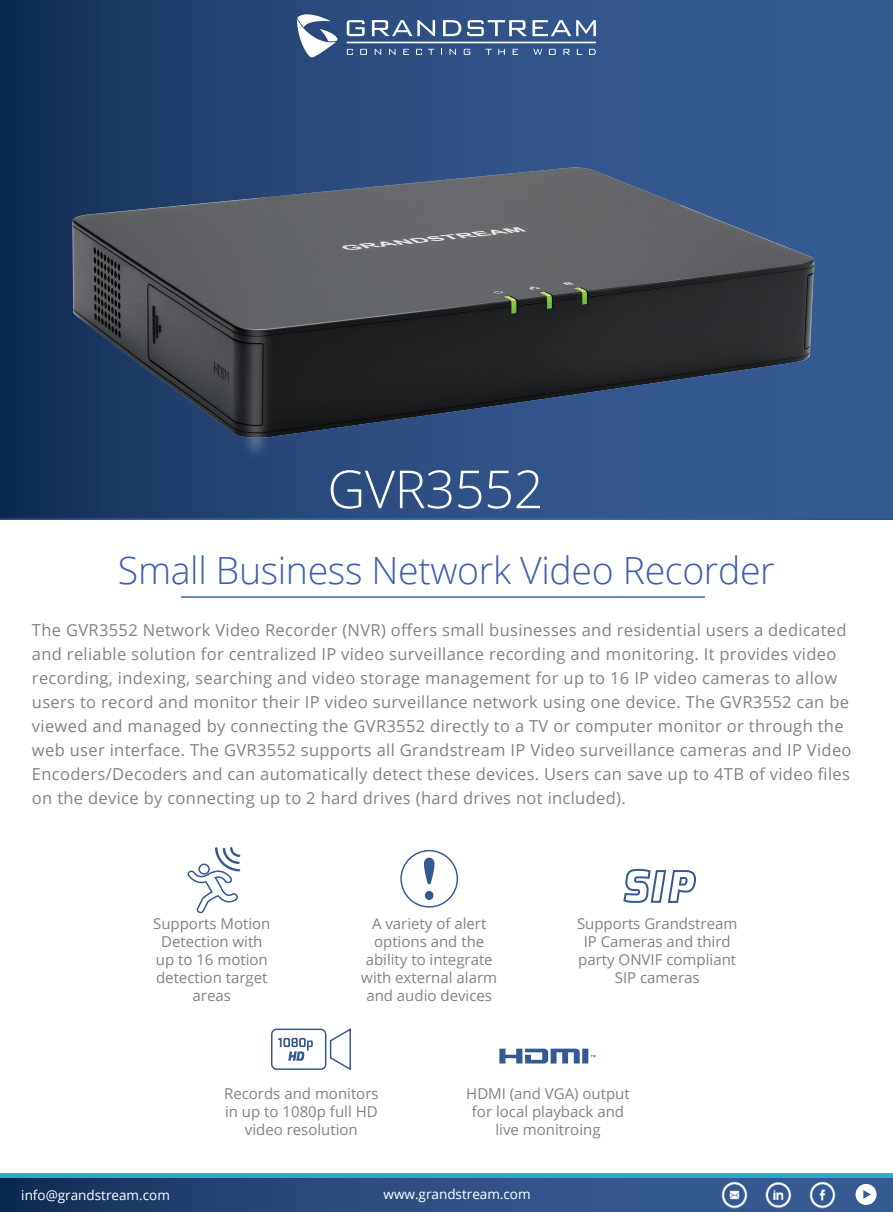
<style>
.page{position:relative;width:893px;height:1212px;background:#fff}
.page>*{position:absolute;margin:0;border:0;box-sizing:border-box;transform-origin:0 0}
.t1{font:300 52.5px "Open Sans";letter-spacing:-.01em;color:#fff}
.t2{font:300 37.5px "Open Sans";letter-spacing:-.01em;color:#3e60ac}
.t3{font:16.5px/24px "Open Sans";letter-spacing:.02em;color:#808285}
.t4{font:15px/18px "Open Sans";color:#808285;text-align:center}
.t5{font:13.5px "Open Sans";color:#fff}
</style>
<div class="page">
<div style="left:0;top:1176px;width:893px;height:36px;background:linear-gradient(to right,#18345f,#3d639f)"></div>
<hr style="left:0;top:1174px;width:893px;height:4px;background:#2ca9cf">
<img style="left:765px;top:1182px;width:27px;height:26px">
<img style="left:810px;top:1182px;width:26px;height:26px">
<img style="left:721px;top:1182px;width:26px;height:26px">
<div style="left:855px;top:1184px;width:22px;height:21px;background:#fff;border-radius:50%"></div>
<svg style="left:863px;top:1190px;width:8px;height:9px"></svg>
<svg style="left:271px;top:1028px;width:80px;height:43px"></svg>
<hr style="left:181px;top:596px;width:523px;height:2px;background:#3e60ac">
<svg style="left:187px;top:847px;width:53px;height:66px"></svg>
<svg style="left:400px;top:850px;width:58px;height:58px"></svg>
<svg style="left:624px;top:869px;width:72px;height:34px"></svg>
<svg style="left:499px;top:1048px;width:97px;height:15px"></svg>
<img style="left:0;top:0;width:893px;height:520px">
<h1 class="t1" style="left:327px;top:453px;width:218px">GVR3552</h1>
<h2 class="t2" style="left:118px;top:544px;width:658px">Small Business Network Video Recorder</h2>
<p class="t3" style="left:32px;top:617px;width:821px">The GVR3552 Network Video Recorder (NVR) offers small businesses and residential users a dedicated and reliable solution for centralized IP video surveillance recording and monitoring. It provides video recording, indexing, searching and video storage management for up to 16 IP video cameras to allow users to record and monitor their IP video surveillance network using one device. The GVR3552 can be viewed and managed by connecting the GVR3552 directly to a TV or computer monitor or through the web user interface. The GVR3552 supports all Grandstream IP Video surveillance cameras and IP Video Encoders/Decoders and can automatically detect these devices. Users can save up to 4TB of video files on the device by connecting up to 2 hard drives (hard drives not included).</p>
<p class="t4" style="left:153px;top:914px;width:119px">Supports Motion<br>Detection with up to 16 motion detection target areas</p>
<p class="t4" style="left:361px;top:914px;width:137px">A variety of alert options and the ability to integrate with external alarm and audio devices</p>
<p class="t4" style="left:577px;top:914px;width:162px">Supports Grandstream<br>IP Cameras and third party ONVIF compliant<br>SIP cameras</p>
<p class="t4" style="left:224px;top:1084px;width:156px">Records and monitors in up to 1080p full HD video resolution</p>
<p class="t4" style="left:466px;top:1084px;width:165px">HDMI (and VGA) output for local playback and live monitroing</p>
<p class="t5" style="left:21px;top:1186px;width:150px">info@grandstream.com</p>
<p class="t5" style="left:384px;top:1185px;width:149px">www.grandstream.com</p>
</div>
